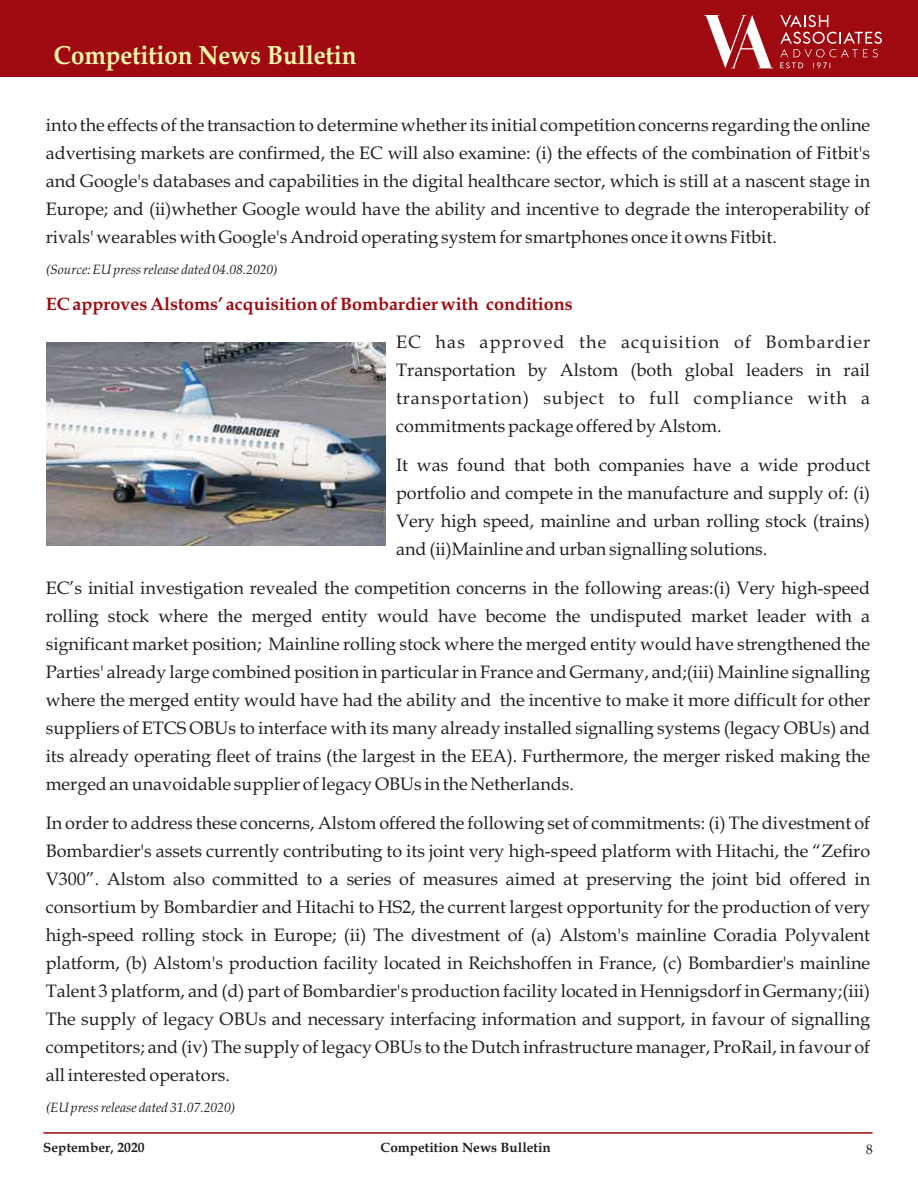
<style>
.page{position:relative;width:918px;height:1188px;background:#fff}
.page>*{position:absolute;margin:0;border:0;box-sizing:border-box;transform-origin:0 0}
.t1{font:700 26.25px "Book Antiqua";color:#fff9ae;scale:.91 1}
.t2{font:18px/27.9px "Book Antiqua";color:#231f20;text-align:justify}
.t3{font:700 18px "Book Antiqua";color:#9e0a0f}
.t4{font:italic 13.5px "Book Antiqua";color:#231f20}
.t5{font:700 13.5px "Book Antiqua";color:#231f20}
.t6{font:13.5px "Book Antiqua";color:#231f20}
</style>
<div class="page">
<div style="left:0;top:0;width:918px;height:77px;background:#9e0a0f"></div>
<hr style="left:43px;top:1132px;width:830px;height:2px;background:#9e0a0f">
<svg style="left:704px;top:15px;width:69px;height:53px"></svg>
<svg style="left:780px;top:15px;width:102px;height:53px"></svg>
<img style="left:46px;top:342px;width:339px;height:204px">
<h1 class="t1" style="left:54px;top:45px;width:334px">Competition News Bulletin</h1>
<p class="t2" style="left:46px;top:114px;width:826px">into the effects of the transaction to determine whether its initial competition concerns regarding the online advertising markets are confirmed, the EC will also examine: (i) the effects of the combination of Fitbit's and Google's databases and capabilities in the digital healthcare sector, which is still at a nascent stage in Europe; and (ii)whether Google would have the ability and incentive to degrade the interoperability of rivals' wearables with Google's Android operating system for smartphones once it owns Fitbit.</p>
<p class="t4" style="left:46px;top:264px;width:234px">(Source: EU press release dated 04.08.2020)</p>
<p class="t3" style="left:46px;top:297px;width:529px">EC approves Alstoms’ acquisition of Bombardier with conditions</p>
<p class="t2" style="left:396px;top:330px;width:476px">EC has approved the acquisition of Bombardier Transportation by Alstom (both global leaders in rail transportation) subject to full compliance with a commitments package offered by Alstom.</p>
<p class="t2" style="left:396px;top:453px;width:476px">It was found that both companies have a wide product portfolio and compete in the manufacture and supply of: (i)<br>Very high speed, mainline and urban rolling stock (trains) and (ii)Mainline and urban signalling solutions.</p>
<p class="t2" style="left:46px;top:576px;width:826px">EC’s initial investigation revealed the competition concerns in the following areas:(i) Very high-speed rolling stock where the merged entity would have become the undisputed market leader with a significant market position; Mainline rolling stock where the merged entity would have strengthened the Parties' already large combined position in particular in France and Germany, and;(iii) Mainline signalling where the merged entity would have had the ability and the incentive to make it more difficult for other suppliers of ETCS OBUs to interface with its many already installed signalling systems (legacy OBUs) and its already operating fleet of trains (the largest in the EEA). Furthermore, the merger risked making the merged an unavoidable supplier of legacy OBUs in the Netherlands.</p>
<p class="t2" style="left:46px;top:811px;width:826px">In order to address these concerns, Alstom offered the following set of commitments: (i) The divestment of Bombardier's assets currently contributing to its joint very high-speed platform with Hitachi, the “Zefiro V300”. Alstom also committed to a series of measures aimed at preserving the joint bid offered in consortium by Bombardier and Hitachi to HS2, the current largest opportunity for the production of very high-speed rolling stock in Europe; (ii) The divestment of (a) Alstom's mainline Coradia Polyvalent platform, (b) Alstom's production facility located in Reichshoffen in France, (c) Bombardier's mainline Talent 3 platform, and (d) part of Bombardier's production facility located in Hennigsdorf in Germany;(iii)<br>The supply of legacy OBUs and necessary interfacing information and support, in favour of signalling competitors; and (iv) The supply of legacy OBUs to the Dutch infrastructure manager, ProRail, in favour of all interested operators.</p>
<p class="t4" style="left:46px;top:1102px;width:191px">(EU press release dated 31.07.2020)</p>
<p class="t5" style="left:43px;top:1142px;width:103px">September, 2020</p>
<p class="t5" style="left:381px;top:1142px;width:172px">Competition News Bulletin</p>
<p class="t6" style="left:866px;top:1145px;width:8px">8</p>
</div>
